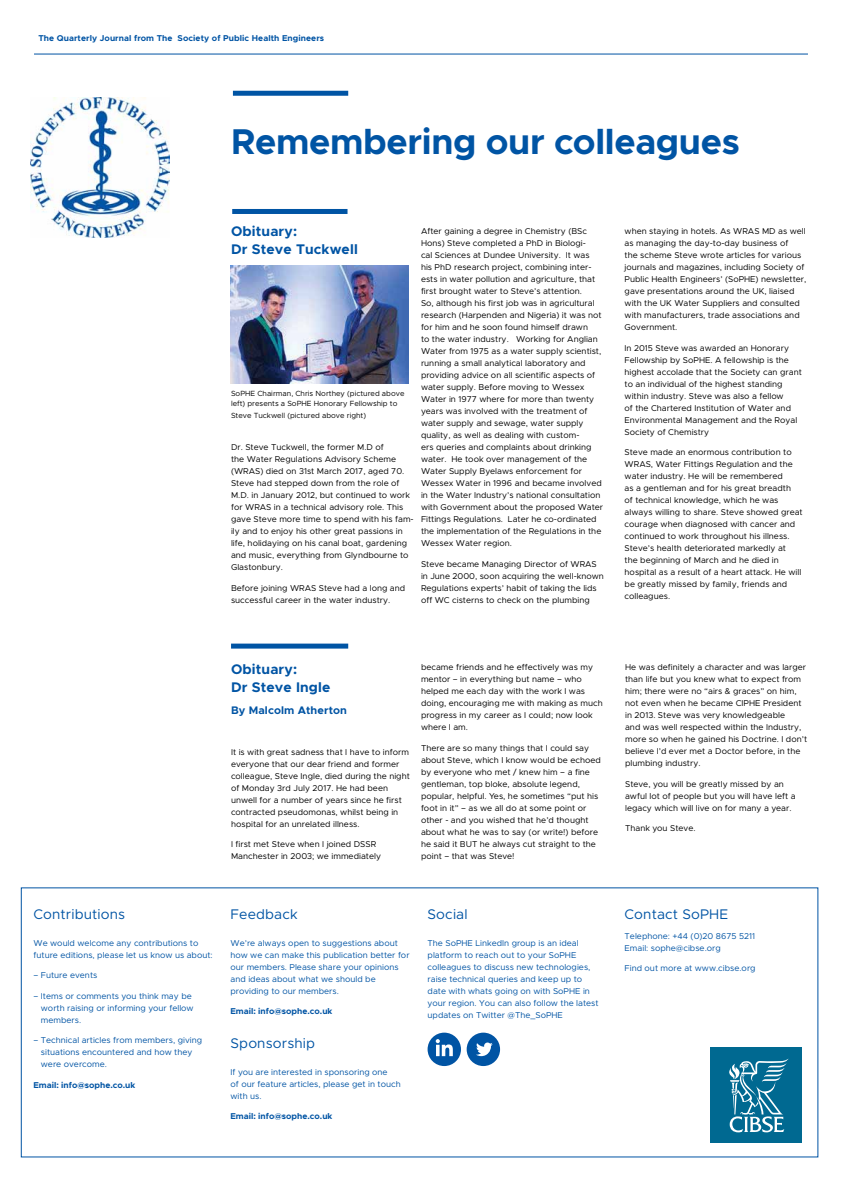
<style>
.page{position:relative;width:842px;height:1191px;background:#fff}
.page>*{position:absolute;margin:0;border:0;box-sizing:border-box;transform-origin:0 0}
.t1{font:700 36px "Metropolis";letter-spacing:-.01em;color:#0054a4}
.t2{font:14px "Metropolis";letter-spacing:.01em;color:#0054a4}
.t3{font:700 14px/18px "Metropolis";letter-spacing:.01em;color:#0054a4}
.t4{font:700 11px "Metropolis";letter-spacing:.01em;color:#0054a4}
.t5{font:8.5px/12px "Metropolis";color:#000}
.t6{font:8.5px/12px "Metropolis";color:#0054a4}
.t7{font:700 8.5px "Metropolis";letter-spacing:.01em;color:#0054a4}
.t8{font:7.5px/10px "Metropolis";color:#000}
</style>
<div class="page">
<div style="left:233px;top:91px;width:115px;height:5px;background:#0054a4"></div>
<div style="left:232px;top:209px;width:115px;height:5px;background:#0054a4"></div>
<div style="left:231px;top:643px;width:117px;height:5px;background:#0054a4"></div>
<hr style="left:34px;top:54px;width:774px;height:1px;background:#0054a4">
<img style="left:30px;top:98px;width:139px;height:139px">
<div style="left:428px;top:1032px;width:33px;height:34px;background:#0054a4;border-radius:50%"></div>
<div style="left:467px;top:1032px;width:33px;height:34px;background:#0054a4;border-radius:50%"></div>
<svg style="left:476px;top:1042px;width:17px;height:14px"></svg>
<svg style="left:436px;top:1039px;width:17px;height:17px"></svg>
<img style="left:231px;top:265px;width:177px;height:118px">
<div style="left:711px;top:1047px;width:91px;height:96px;background:#006991"></div>
<svg style="left:729px;top:1059px;width:59px;height:73px"></svg>
<p class="t7" style="left:38px;top:32px;width:287px">The Quarterly Journal from The Society of Public Health Engineers</p>
<h1 class="t1" style="left:231px;top:118px;width:510px">Remembering our colleagues</h1>
<h2 class="t3" style="left:231px;top:222px;width:128px">Obituary:<br>Dr Steve Tuckwell</h2>
<p class="t5" style="left:421px;top:225px;width:184px">After gaining a degree in Chemistry (BSc Hons) Steve completed a PhD in Biologi-<br>cal Sciences at Dundee University. It was<br>his PhD research project, combining inter&shy;ests in water pollution and agriculture, that first brought water to Steve’s attention.<br>So, although his first job was in agricultural research (Harpenden and Nigeria) it was not for him and he soon found himself drawn<br>to the water industry. Working for Anglian Water from 1975 as a water supply scientist, running a small analytical laboratory and providing advice on all scientific aspects of water supply. Before moving to Wessex Water in 1977 where for more than twenty years was involved with the treatment of water supply and sewage, water supply quality, as well as dealing with custom-<br>ers queries and complaints about drinking water. He took over management of the Water Supply Byelaws enforcement for Wessex Water in 1996 and became involved in the Water Industry’s national consultation with Government about the proposed Water Fittings Regulations. Later he co-ordinated the implementation of the Regulations in the Wessex Water region.</p>
<p class="t5" style="left:421px;top:557px;width:184px">Steve became Managing Director of WRAS in June 2000, soon acquiring the well-known Regulations experts’ habit of taking the lids off WC cisterns to check on the plumbing</p>
<p class="t8" style="left:231px;top:388px;width:175px">SoPHE Chairman, Chris Northey (pictured above left) presents a SoPHE Honorary Fellowship to</p>
<p class="t8" style="left:231px;top:410px;width:136px">Steve Tuckwell (pictured above right)</p>
<p class="t5" style="left:231px;top:441px;width:184px">Dr. Steve Tuckwell, the former M.D of<br>the Water Regulations Advisory Scheme (WRAS) died on 31st March 2017, aged 70.<br>Steve had stepped down from the role of M.D. in January 2012, but continued to work for WRAS in a technical advisory role. This gave Steve more time to spend with his fam&shy;ily and to enjoy his other great passions in life, holidaying on his canal boat, gardening and music, everything from Glyndbourne to Glastonbury.</p>
<p class="t5" style="left:231px;top:581px;width:176px">Before joining WRAS Steve had a long and successful career in the water industry.</p>
<p class="t5" style="left:625px;top:225px;width:183px">when staying in hotels. As WRAS MD as well as managing the day-to-day business of<br>the scheme Steve wrote articles for various journals and magazines, including Society of Public Health Engineers’ (SoPHE) newsletter, gave presentations around the UK, liaised with the UK Water Suppliers and consulted with manufacturers, trade associations and Government.</p>
<p class="t5" style="left:625px;top:341px;width:179px">In 2015 Steve was awarded an Honorary Fellowship by SoPHE. A fellowship is the highest accolade that the Society can grant to an individual of the highest standing within industry. Steve was also a fellow<br>of the Chartered Institution of Water and Environmental Management and the Royal Society of Chemistry</p>
<p class="t5" style="left:625px;top:446px;width:180px">Steve made an enormous contribution to WRAS, Water Fittings Regulation and the water industry. He will be remembered<br>as a gentleman and for his great breadth<br>of technical knowledge, which he was always willing to share. Steve showed great courage when diagnosed with cancer and continued to work throughout his illness.<br>Steve’s health deteriorated markedly at<br>the beginning of March and he died in hospital as a result of a heart attack. He will be greatly missed by family, friends and colleagues.</p>
<h2 class="t3" style="left:231px;top:659px;width:101px">Obituary:<br>Dr Steve Ingle</h2>
<p class="t4" style="left:231px;top:703px;width:117px">By Malcolm Atherton</p>
<p class="t5" style="left:231px;top:745px;width:180px">It is with great sadness that I have to inform everyone that our dear friend and former colleague, Steve Ingle, died during the night of Monday 3rd July 2017. He had been unwell for a number of years since he first contracted pseudomonas, whilst being in hospital for an unrelated illness.</p>
<p class="t5" style="left:231px;top:838px;width:152px">I first met Steve when I joined DSSR<br>Manchester in 2003; we immediately</p>
<p class="t5" style="left:421px;top:661px;width:183px">became friends and he effectively was my mentor – in everything but name – who helped me each day with the work I was doing, encouraging me with making as much progress in my career as I could; now look where I am.</p>
<p class="t5" style="left:421px;top:741px;width:182px">There are so many things that I could say about Steve, which I know would be echoed by everyone who met / knew him – a fine gentleman, top bloke, absolute legend, popular, helpful. Yes, he sometimes “put his foot in it” – as we all do at some point or other - and you wished that he’d thought about what he was to say (or write!) before he said it BUT he always cut straight to the point – that was Steve!</p>
<h2 class="t2" style="left:34px;top:905px;width:93px">Contributions</h2>
<h2 class="t2" style="left:231px;top:905px;width:69px">Feedback</h2>
<p class="t6" style="left:34px;top:936px;width:181px">We would welcome any contributions to future editions, please let us know us about:</p>
<p class="t6" style="left:34px;top:968px;width:65px">– Future events</p>
<p class="t6" style="left:41px;top:989px;width:154px;text-indent:-7px">– Items or comments you think may be worth raising or informing your fellow members.</p>
<p class="t6" style="left:41px;top:1033px;width:163px;text-indent:-7px">– Technical articles from members, giving situations encountered and how they were overcome.</p>
<p class="t7" style="left:34px;top:1079px;width:103px">Email: info@sophe.co.uk</p>
<p class="t6" style="left:231px;top:936px;width:181px">We’re always open to suggestions about how we can make this publication better for our members. Please share your opinions and ideas about what we should be providing to our members.</p>
<p class="t7" style="left:231px;top:1005px;width:103px">Email: info@sophe.co.uk</p>
<h2 class="t2" style="left:231px;top:1034px;width:86px">Sponsorship</h2>
<p class="t6" style="left:231px;top:1065px;width:172px">If you are interested in sponsoring one<br>of our feature articles, please get in touch with us.</p>
<p class="t7" style="left:231px;top:1111px;width:103px">Email: info@sophe.co.uk</p>
<h2 class="t2" style="left:428px;top:905px;width:42px">Social</h2>
<p class="t6" style="left:428px;top:936px;width:172px">The SoPHE LinkedIn group is an ideal platform to reach out to your SoPHE colleagues to discuss new technologies, raise technical queries and keep up to date with whats going on with SoPHE in your region. You can also follow the latest updates on Twitter @The_SoPHE</p>
<p class="t5" style="left:625px;top:661px;width:184px">He was definitely a character and was larger than life but you knew what to expect from him; there were no “airs &amp; graces” on him, not even when he became CIPHE President in 2013. Steve was very knowledgeable<br>and was well respected within the Industry, more so when he gained his Doctrine. I don’t believe I’d ever met a Doctor before, in the plumbing industry.</p>
<p class="t5" style="left:625px;top:777px;width:172px">Steve, you will be greatly missed by an awful lot of people but you will have left a legacy which will live on for many a year.</p>
<p class="t5" style="left:625px;top:822px;width:72px">Thank you Steve.</p>
<h2 class="t2" style="left:625px;top:905px;width:105px">Contact SoPHE</h2>
<p class="t6" style="left:625px;top:929px;width:132px">Telephone: +44 (0)20 8675 5211<br>Email: sophe@cibse.org</p>
<p class="t6" style="left:625px;top:962px;width:133px">Find out more at www.cibse.org</p>
</div>
